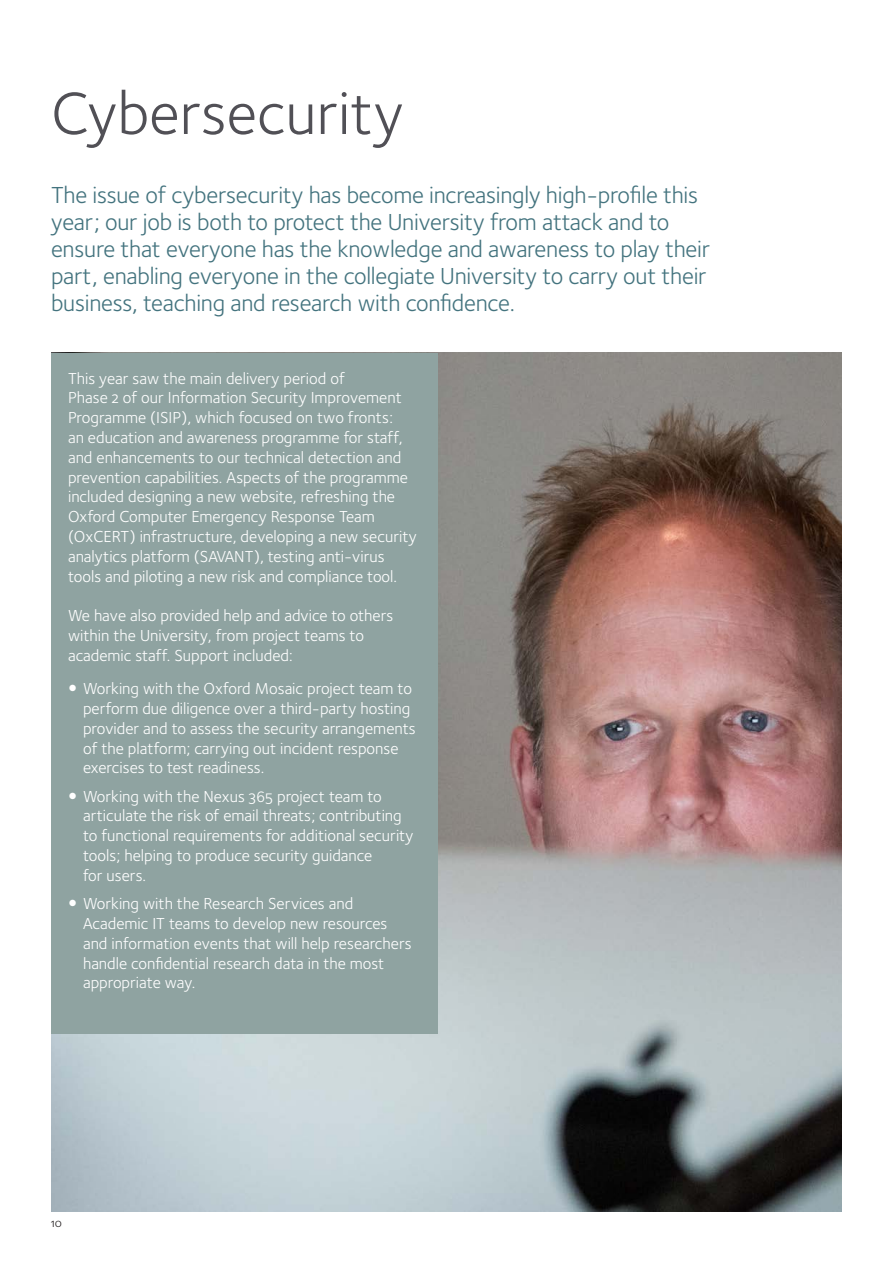
<style>
.page{position:relative;width:893px;height:1263px;background:#fff}
.page>*{position:absolute;margin:0;border:0;box-sizing:border-box;transform-origin:0 0}
.t1{font:61.5px "Foundry Sterling Book OSF";color:#515056}
.t2{font:24px/27px "Foundry Sterling Book OSF";letter-spacing:-.01em;color:#43737e}
.t3{font:16.5px/19.8px "Foundry Sterling Book OSF";color:#fff}
.t4{font:12px "Foundry Sterling Book OSF";color:#231f20}
</style>
<div class="page">
<img style="left:51px;top:353px;width:791px;height:859px">
<div style="left:51px;top:353px;width:386px;height:680px;background:#8fa3a1"></div>
<p class="t1" style="left:51px;top:70px;width:354px">Cybersecurity</p>
<p class="t2" style="left:51px;top:181px;width:661px">The issue of cybersecurity has become increasingly high-profile this year; our job is both to protect the University from attack and to ensure that everyone has the knowledge and awareness to play their part, enabling everyone in the collegiate University to carry out their business, teaching and research with confidence.</p>
<p class="t3" style="left:68px;top:368px;width:350px">This year saw the main delivery period of<br>Phase 2 of our Information Security Improvement Programme (ISIP), which focused on two fronts:<br>an education and awareness programme for staff, and enhancements to our technical detection and prevention capabilities. Aspects of the programme included designing a new website, refreshing the Oxford Computer Emergency Response Team (OxCERT) infrastructure, developing a new security analytics platform (SAVANT), testing anti-virus tools and piloting a new risk and compliance tool.</p>
<p class="t3" style="left:68px;top:605px;width:327px">We have also provided help and advice to others within the University, from project teams to academic staff. Support included:</p>
<p class="t3" style="left:83px;top:678px;width:334px">Working with the Oxford Mosaic project team to perform due diligence over a third-party hosting provider and to assess the security arrangements of the platform; carrying out incident response exercises to test readiness.</p>
<p class="t3" style="left:83px;top:786px;width:332px">Working with the Nexus 365 project team to articulate the risk of email threats; contributing to functional requirements for additional security tools; helping to produce security guidance<br>for users.</p>
<p class="t3" style="left:83px;top:893px;width:330px">Working with the Research Services and Academic IT teams to develop new resources and information events that will help researchers handle confidential research data in the most appropriate way.</p>
<p class="t4" style="left:51px;top:1214px;width:12px">10</p>
</div>
